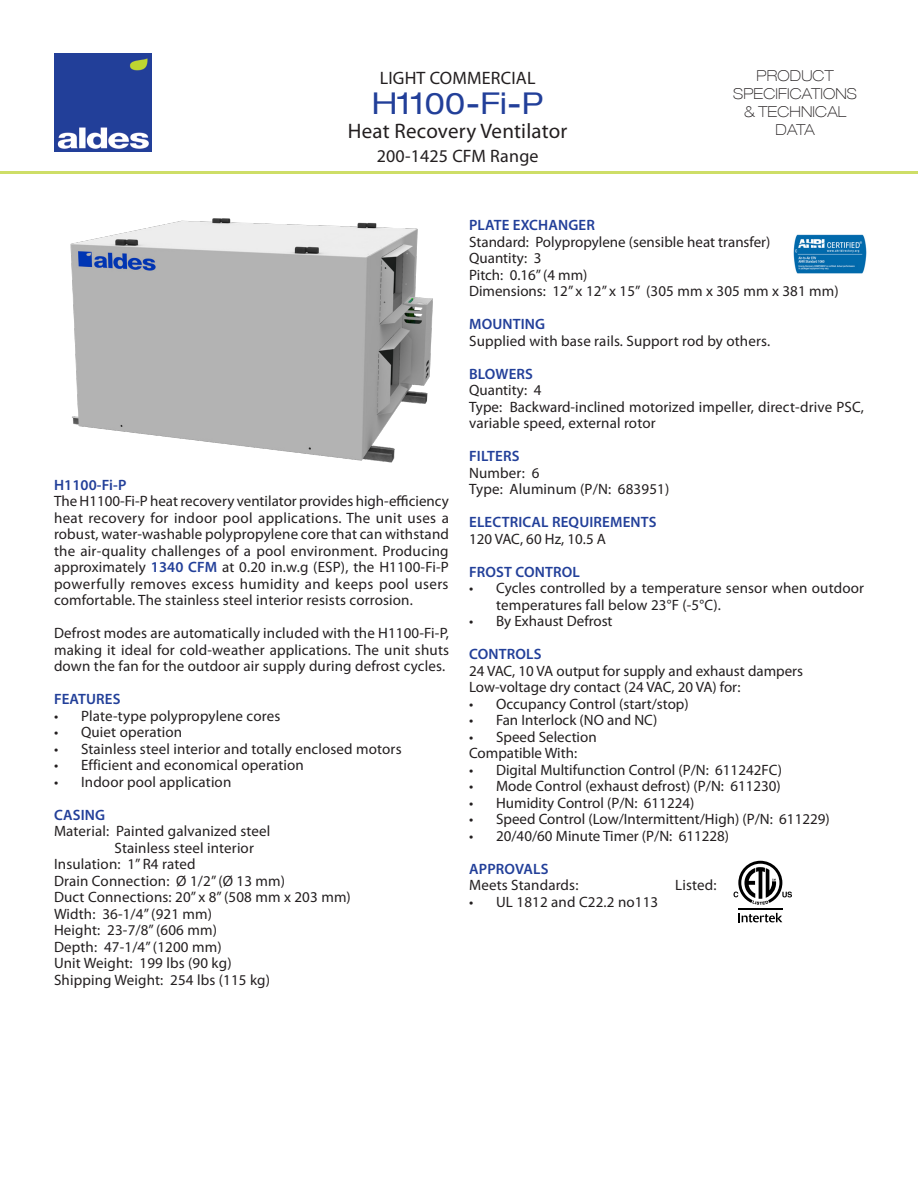
<style>
.page{position:relative;width:918px;height:1188px;background:#fff}
.page>*{position:absolute;margin:0;border:0;box-sizing:border-box;transform-origin:0 0}
.Spec_Body{font:expanded 30px "Helvetica Neue LT Com";letter-spacing:.01em;color:#223f99}
.Spec_Body-2{font:21px "Myriad Pro";letter-spacing:.01em;color:#231f20}
.Spec_Body-3{font:18px "Myriad Pro";letter-spacing:.01em;color:#231f20}
.Body_Paragraphs{font:15px/16.5px "Myriad Pro";letter-spacing:.01em;color:#231f20}
.Body_Paragraphs-2{font:600 15px "Myriad Pro";letter-spacing:.01em;color:#223f99}
.Spec_Body-4{font:100 expanded 15px/18px "Helvetica Neue LT Com";letter-spacing:.01em;color:#231f20;text-align:center}
.s1{font-weight:600;color:#223f99}
</style>
<div class="page">
<svg style="left:738px;top:913px;width:44px;height:9px"></svg>
<hr style="left:738px;top:908px;width:44px;height:1px;background:#000">
<svg style="left:734px;top:861px;width:58px;height:44px"></svg>
<img style="left:54px;top:54px;width:97px;height:97px">
<hr style="left:0;top:171px;width:918px;height:3px;background:#cede67">
<img style="left:70px;top:218px;width:363px;height:245px">
<img style="left:794px;top:235px;width:72px;height:39px">
<p class="Spec_Body-3" style="left:380px;top:67px;width:157px">LIGHT COMMERCIAL</p>
<p class="Spec_Body" style="left:372px;top:84px;width:173px">H1100-Fi-P</p>
<p class="Spec_Body-2" style="left:348px;top:118px;width:221px">Heat Recovery Ventilator</p>
<p class="Spec_Body-3" style="left:377px;top:145px;width:163px">200-1425 CFM Range</p>
<p class="Spec_Body-4" style="left:733px;top:66px;width:125px">PRODUCT<br>SPECIFICATIONS &amp; TECHNICAL<br>DATA</p>
<p class="Body_Paragraphs-2" style="left:54px;top:475px;width:74px">H1100-Fi-P</p>
<p class="Body_Paragraphs" style="left:54px;top:493px;width:396px;text-align:justify">The H1100-Fi-P heat recovery ventilator provides high-efficiency heat recovery for indoor pool applications. The unit uses a robust, water-washable polypropylene core that can withstand the air-quality challenges of a pool environment. Producing approximately <span class="s1">1340 CFM</span> at 0.20 in.w.g (ESP), the H1100-Fi-P powerfully removes excess humidity and keeps pool users comfortable. The stainless steel interior resists corrosion.</p>
<p class="Body_Paragraphs" style="left:54px;top:625px;width:397px;text-align:justify">Defrost modes are automatically included with the H1100-Fi-P, making it ideal for cold-weather applications. The unit shuts down the fan for the outdoor air supply during defrost cycles.</p>
<p class="Body_Paragraphs-2" style="left:54px;top:690px;width:68px">FEATURES</p>
<p class="Body_Paragraphs" style="left:54px;top:707px;width:228px">• Plate-type polypropylene cores</p>
<p class="Body_Paragraphs" style="left:54px;top:724px;width:130px">• Quiet operation</p>
<p class="Body_Paragraphs" style="left:54px;top:740px;width:349px">• Stainless steel interior and totally enclosed motors</p>
<p class="Body_Paragraphs" style="left:54px;top:757px;width:251px">• Efficient and economical operation</p>
<p class="Body_Paragraphs" style="left:54px;top:773px;width:179px">• Indoor pool application</p>
<p class="Body_Paragraphs-2" style="left:54px;top:805px;width:53px">CASING</p>
<p class="Body_Paragraphs" style="left:54px;top:823px;width:218px">Material: Painted galvanized steel</p>
<p class="Body_Paragraphs" style="left:115px;top:839px;width:141px">Stainless steel interior</p>
<p class="Body_Paragraphs" style="left:54px;top:856px;width:143px">Insulation: 1” R4 rated</p>
<p class="Body_Paragraphs" style="left:54px;top:872px;width:233px">Drain Connection: Ø 1/2” (Ø 13 mm)</p>
<p class="Body_Paragraphs" style="left:54px;top:889px;width:298px">Duct Connections: 20” x 8” (508 mm x 203 mm)</p>
<p class="Body_Paragraphs" style="left:54px;top:905px;width:160px">Width: 36-1/4” (921 mm)</p>
<p class="Body_Paragraphs" style="left:54px;top:922px;width:165px">Height: 23-7/8” (606 mm)</p>
<p class="Body_Paragraphs" style="left:54px;top:938px;width:169px">Depth: 47-1/4” (1200 mm)</p>
<p class="Body_Paragraphs" style="left:54px;top:955px;width:179px">Unit Weight: 199 lbs (90 kg)</p>
<p class="Body_Paragraphs" style="left:54px;top:971px;width:218px">Shipping Weight: 254 lbs (115 kg)</p>
<p class="Body_Paragraphs-2" style="left:469px;top:216px;width:127px">PLATE EXCHANGER</p>
<p class="Body_Paragraphs" style="left:469px;top:233px;width:303px">Standard: Polypropylene (sensible heat transfer)</p>
<p class="Body_Paragraphs" style="left:469px;top:250px;width:74px">Quantity: 3</p>
<p class="Body_Paragraphs" style="left:469px;top:266px;width:120px">Pitch: 0.16” (4 mm)</p>
<p class="Body_Paragraphs" style="left:469px;top:283px;width:371px">Dimensions: 12” x 12” x 15” (305 mm x 305 mm x 381 mm)</p>
<p class="Body_Paragraphs-2" style="left:469px;top:315px;width:78px">MOUNTING</p>
<p class="Body_Paragraphs" style="left:469px;top:332px;width:303px">Supplied with base rails. Support rod by others.</p>
<p class="Body_Paragraphs-2" style="left:469px;top:364px;width:65px">BLOWERS</p>
<p class="Body_Paragraphs" style="left:469px;top:382px;width:74px">Quantity: 4</p>
<p class="Body_Paragraphs" style="left:469px;top:398px;width:396px">Type: Backward-inclined motorized impeller, direct-drive PSC, variable speed, external rotor</p>
<p class="Body_Paragraphs-2" style="left:469px;top:447px;width:52px">FILTERS</p>
<p class="Body_Paragraphs" style="left:469px;top:464px;width:72px">Number: 6</p>
<p class="Body_Paragraphs" style="left:469px;top:481px;width:202px">Type: Aluminum (P/N: 683951)</p>
<p class="Body_Paragraphs-2" style="left:469px;top:513px;width:189px">ELECTRICAL REQUIREMENTS</p>
<p class="Body_Paragraphs" style="left:469px;top:530px;width:138px">120 VAC, 60 Hz, 10.5 A</p>
<p class="Body_Paragraphs-2" style="left:469px;top:562px;width:112px">FROST CONTROL</p>
<p class="Body_Paragraphs" style="left:496px;top:580px;width:369px;text-indent:-27px">• Cycles controlled by a temperature sensor when outdoor temperatures fall below 23°F (-5°C).</p>
<p class="Body_Paragraphs" style="left:469px;top:613px;width:145px">• By Exhaust Defrost</p>
<p class="Body_Paragraphs-2" style="left:469px;top:645px;width:74px">CONTROLS</p>
<p class="Body_Paragraphs" style="left:469px;top:662px;width:335px">24 VAC, 10 VA output for supply and exhaust dampers</p>
<p class="Body_Paragraphs" style="left:469px;top:679px;width:273px">Low-voltage dry contact (24 VAC, 20 VA) for:</p>
<p class="Body_Paragraphs" style="left:469px;top:695px;width:221px">• Occupancy Control (start/stop)</p>
<p class="Body_Paragraphs" style="left:469px;top:712px;width:190px">• Fan Interlock (NO and NC)</p>
<p class="Body_Paragraphs" style="left:469px;top:728px;width:129px">• Speed Selection</p>
<p class="Body_Paragraphs" style="left:469px;top:745px;width:110px">Compatible With:</p>
<p class="Body_Paragraphs" style="left:469px;top:761px;width:314px">• Digital Multifunction Control (P/N: 611242FC)</p>
<p class="Body_Paragraphs" style="left:469px;top:778px;width:313px">• Mode Control (exhaust defrost) (P/N: 611230)</p>
<p class="Body_Paragraphs" style="left:469px;top:794px;width:227px">• Humidity Control (P/N: 611224)</p>
<p class="Body_Paragraphs" style="left:469px;top:811px;width:362px">• Speed Control (Low/Intermittent/High) (P/N: 611229)</p>
<p class="Body_Paragraphs" style="left:469px;top:827px;width:261px">• 20/40/60 Minute Timer (P/N: 611228)</p>
<p class="Body_Paragraphs-2" style="left:469px;top:859px;width:81px">APPROVALS</p>
<p class="Body_Paragraphs" style="left:469px;top:877px;width:111px">Meets Standards:</p>
<p class="Body_Paragraphs" style="left:675px;top:877px;width:43px">Listed:</p>
<p class="Body_Paragraphs" style="left:469px;top:893px;width:191px">• UL 1812 and C22.2 no113</p>
</div>
